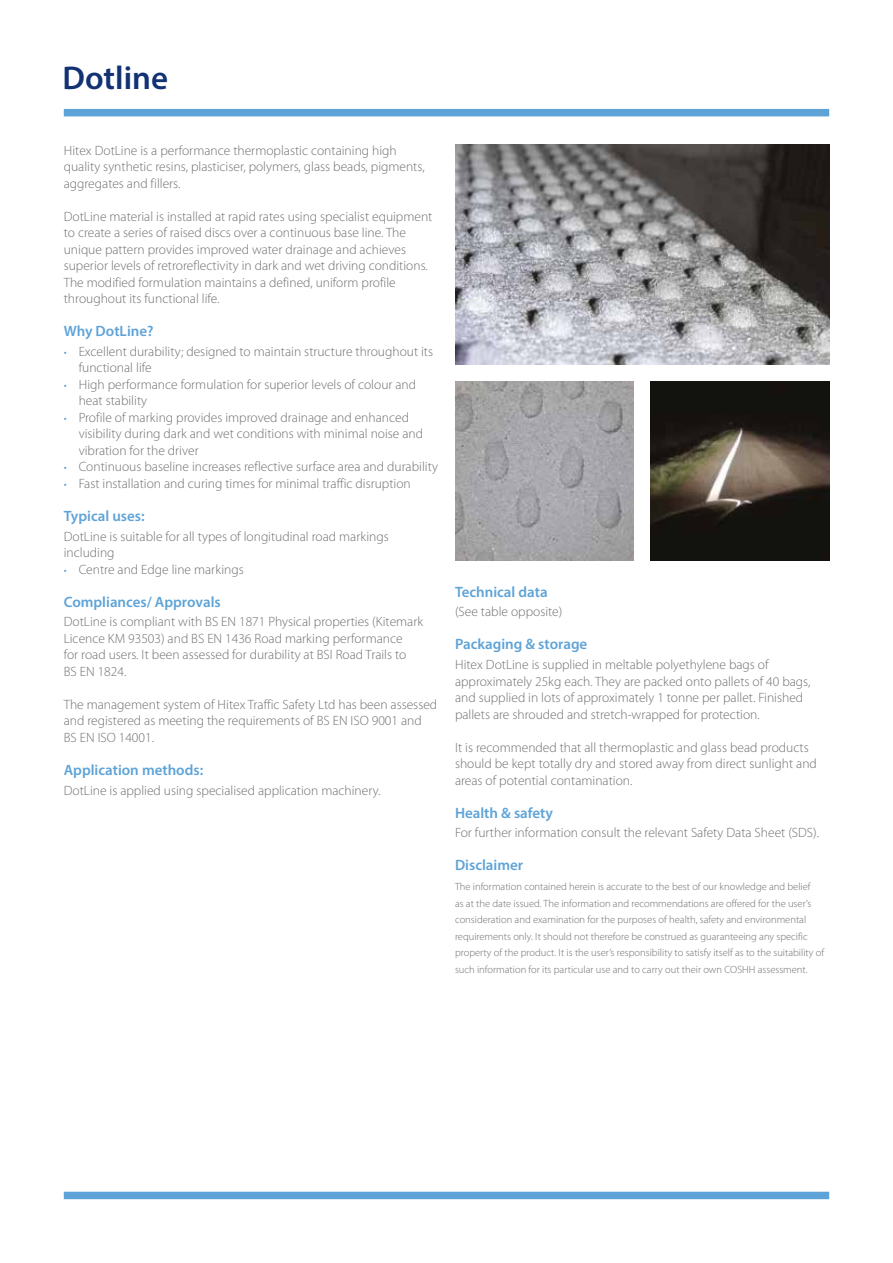
<style>
.page{position:relative;width:893px;height:1263px;background:#fff}
.page>*{position:absolute;margin:0;border:0;box-sizing:border-box;transform-origin:0 0}
.t1{font:600 33px "Myriad Pro";color:#123274}
.t2{font:600 15px "Myriad Pro";color:#5ea3d7}
.t3{font:300 13.5px/16.5px "Myriad Pro";color:#706f6f}
.t4{font:300 10.5px/16.5px "Myriad Pro";color:#706f6f}
.s1{font-size:12px;color:#5ea3d7}
</style>
<div class="page">
<div style="left:64px;top:1192px;width:765px;height:7px;background:#5ea3d7"></div>
<div style="left:64px;top:109px;width:765px;height:7px;background:#5ea3d7"></div>
<img style="left:455px;top:145px;width:374px;height:219px">
<img style="left:455px;top:381px;width:179px;height:179px">
<img style="left:651px;top:381px;width:178px;height:179px">
<h1 class="t1" style="left:63px;top:56px;width:107px">Dotline</h1>
<p class="t3" style="left:64px;top:142px;width:362px">Hitex DotLine is a performance thermoplastic containing high quality synthetic resins, plasticiser, polymers, glass beads, pigments, aggregates and fillers.</p>
<p class="t3" style="left:64px;top:208px;width:370px">DotLine material is installed at rapid rates using specialist equipment to create a series of raised discs over a continuous base line. The unique pattern provides improved water drainage and achieves superior levels of retroreflectivity in dark and wet driving conditions.<br>The modified formulation maintains a defined, uniform profile throughout its functional life.</p>
<p class="t2" style="left:64px;top:322px;width:91px">Why DotLine?</p>
<p class="t3" style="left:79px;top:343px;width:356px;text-indent:-15px"><span class="s1">•</span> Excellent durability; designed to maintain structure throughout its functional life</p>
<p class="t3" style="left:79px;top:376px;width:339px;text-indent:-15px"><span class="s1">•</span> High performance formulation for superior levels of colour and heat stability</p>
<p class="t3" style="left:79px;top:409px;width:346px;text-indent:-15px"><span class="s1">•</span> Profile of marking provides improved drainage and enhanced visibility during dark and wet conditions with minimal noise and vibration for the driver</p>
<p class="t3" style="left:64px;top:459px;width:376px"><span class="s1">•</span> Continuous baseline increases reflective surface area and durability</p>
<p class="t3" style="left:64px;top:475px;width:349px"><span class="s1">•</span> Fast installation and curing times for minimal traffic disruption</p>
<p class="t2" style="left:64px;top:506px;width:82px">Typical uses:</p>
<p class="t3" style="left:64px;top:528px;width:327px">DotLine is suitable for all types of longitudinal road markings including</p>
<p class="t3" style="left:64px;top:561px;width:182px"><span class="s1">•</span> Centre and Edge line markings</p>
<p class="t2" style="left:64px;top:592px;width:159px">Compliances/ Approvals</p>
<p class="t3" style="left:64px;top:614px;width:361px">DotLine is compliant with BS EN 1871 Physical properties (Kitemark Licence KM 93503) and BS EN 1436 Road marking performance<br>for road users. It been assessed for durability at BSI Road Trails to<br>BS EN 1824.</p>
<p class="t3" style="left:64px;top:696px;width:375px">The management system of Hitex Traffic Safety Ltd has been assessed and registered as meeting the requirements of BS EN ISO 9001 and<br>BS EN ISO 14001.</p>
<p class="t2" style="left:64px;top:760px;width:141px">Application methods:</p>
<p class="t3" style="left:64px;top:782px;width:318px">DotLine is applied using specialised application machinery.</p>
<p class="t2" style="left:455px;top:582px;width:94px">Technical data</p>
<p class="t3" style="left:455px;top:604px;width:109px">(See table opposite)</p>
<p class="t2" style="left:455px;top:635px;width:134px">Packaging &amp; storage</p>
<p class="t3" style="left:455px;top:657px;width:357px">Hitex DotLine is supplied in meltable polyethylene bags of approximately 25kg each. They are packed onto pallets of 40 bags, and supplied in lots of approximately 1 tonne per pallet. Finished pallets are shrouded and stretch-wrapped for protection.</p>
<p class="t3" style="left:455px;top:739px;width:363px">It is recommended that all thermoplastic and glass bead products should be kept totally dry and stored away from direct sunlight and areas of potential contamination.</p>
<p class="t2" style="left:455px;top:803px;width:100px">Health &amp; safety</p>
<p class="t3" style="left:455px;top:825px;width:366px">For further information consult the relevant Safety Data Sheet (SDS).</p>
<p class="t2" style="left:455px;top:856px;width:70px">Disclaimer</p>
<p class="t4" style="left:455px;top:878px;width:371px">The information contained herein is accurate to the best of our knowledge and belief<br>as at the date issued. The information and recommendations are offered for the user’s consideration and examination for the purposes of health, safety and environmental requirements only. It should not therefore be construed as guaranteeing any specific property of the product. It is the user’s responsibility to satisfy itself as to the suitability of such information for its particular use and to carry out their own COSHH assessment.</p>
</div>
